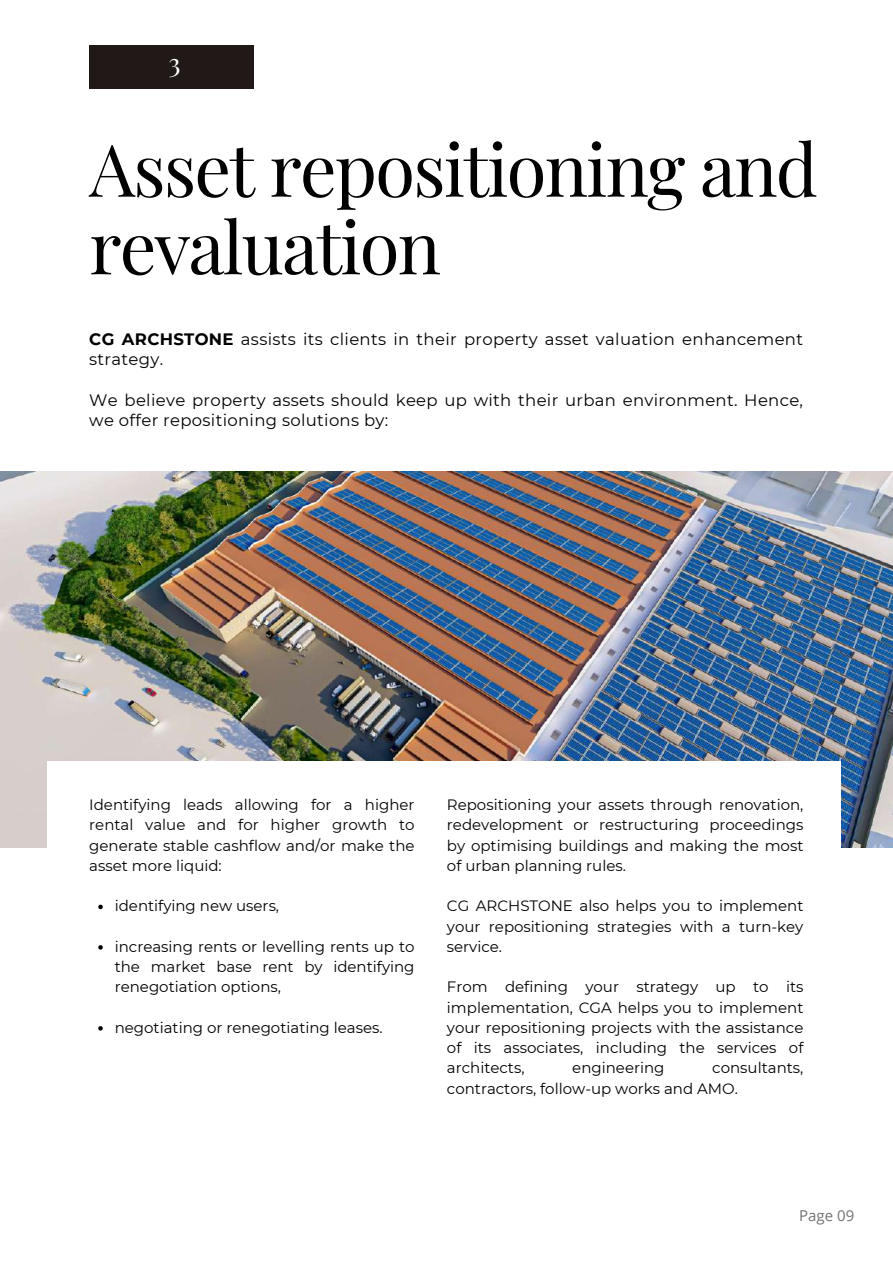
<style>
.page{position:relative;width:893px;height:1264px;background:#fff}
.page>*{position:absolute;margin:0;border:0;box-sizing:border-box;transform-origin:0 0}
.t1{font:72.6px/77.6px "Playfair Display";letter-spacing:-.025em;color:#000}
.t2{font:27px "Playfair Display";color:#fff}
.t3{font:16.5px/20.2px "Montserrat";letter-spacing:.02em;color:#000}
.t4{font:15px/20.2px "Montserrat";color:#000;text-align:justify}
.t5{font:15px "Open Sans";color:#737373}
.s1{font-weight:700}
</style>
<div class="page">
<img style="left:0;top:471px;width:892px;height:376px">
<div style="left:47px;top:761px;width:793px;height:361px;background:#fff"></div>
<div style="left:89px;top:45px;width:164px;height:44px;background:#201917"></div>
<svg style="left:98px;top:904px;width:5px;height:5px"></svg>
<svg style="left:98px;top:945px;width:5px;height:4px"></svg>
<svg style="left:98px;top:1026px;width:5px;height:4px"></svg>
<h2 class="t2" style="left:168px;top:44px;width:14px">3</h2>
<h1 class="t1" style="left:89px;top:128px;width:730px">Asset repositioning and revaluation</h1>
<p class="t3" style="left:89px;top:329px;width:715px"><span class="s1">CG ARCHSTONE</span> assists its clients in their property asset valuation enhancement strategy.</p>
<p class="t3" style="left:89px;top:390px;width:715px">We believe property assets should keep up with their urban environment. Hence, we offer repositioning solutions by:</p>
<p class="t4" style="left:89px;top:794px;width:327px">Identifying leads allowing for a higher rental value and for higher growth to generate stable cashflow and/or make the asset more liquid:</p>
<p class="t4" style="left:115px;top:895px;width:166px">identifying new users,</p>
<p class="t4" style="left:115px;top:936px;width:301px">increasing rents or levelling rents up to the market base rent by identifying renegotiation options,</p>
<p class="t4" style="left:115px;top:1017px;width:269px">negotiating or renegotiating leases.</p>
<p class="t4" style="left:447px;top:794px;width:358px">Repositioning your assets through renovation, redevelopment or restructuring proceedings by optimising buildings and making the most of urban planning rules.</p>
<p class="t4" style="left:447px;top:895px;width:358px">CG ARCHSTONE also helps you to implement your repositioning strategies with a turn-key service.</p>
<p class="t4" style="left:447px;top:976px;width:358px">From defining your strategy up to its implementation, CGA helps you to implement your repositioning projects with the assistance of its associates, including the services of architects,</p>
<p class="t4" style="left:447px;top:1057px;width:358px;text-indent:265px">consultants, contractors, follow-up works and AMO.</p>
<p class="t4" style="left:572px;top:1057px;width:94px">engineering</p>
<p class="t5" style="left:799px;top:1204px;width:56px">Page 09</p>
</div>
